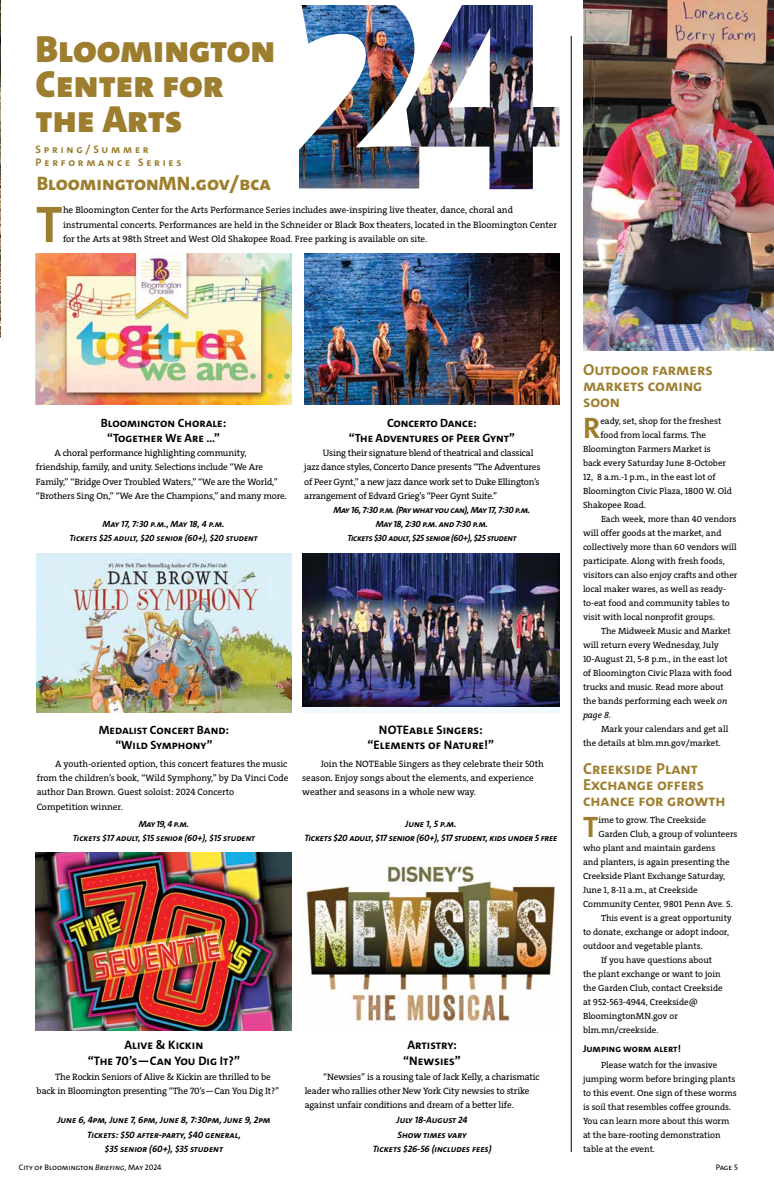
<style>
.page{position:relative;width:774px;height:1188px;background:#fff}
.page>*{position:absolute;margin:0;border:0;box-sizing:border-box;transform-origin:0 0}
.t1{font:700 52px "The Sans";color:#9d7e2e}
.t2{font:900 38px/34.9px "The Sans";color:#9d7e2e}
.t3{font:700 29.7px "The Sans";color:#9d7e2e}
.t4{font:800 19.6px "The Sans";color:#9d7e2e}
.t5{font:700 16px/16px "The Sans";color:#9d7e2e}
.t6{font:700 12.4px/15.5px "The Sans";color:#000;text-align:center}
.t7{font:700 12px/15px "The Sans";letter-spacing:-.005em;color:#000;text-align:center}
.t8{font:700 11px/13.2px "The Sans";letter-spacing:.25em;color:#9d7e2e}
.t9{font:700 10px "The Sans";color:#000}
.t10{font:9.3px/14.4px "The Serif";letter-spacing:-.01em;color:#000}
.t11{font:italic 700 9.3px/14.4px "The Sans";color:#000;text-align:center}
.t12{font:italic 700 9.3px/14px "The Sans";letter-spacing:-.02em;color:#000;text-align:center}
.t13{font:9px/14px "The Serif";color:#000}
.t14{font:italic 700 9px/14px "The Sans";color:#000;text-align:center}
.t15{font:italic 700 9px/14px "The Sans";letter-spacing:-.025em;color:#000;text-align:center}
.t16{font:italic 9px "The Serif";color:#000}
.t17{font:8px "The Sans";color:#000}
.s1{font-style:italic}
.s2{font-style:normal}
</style>
<div class="page">
<img style="left:0;top:0;width:1px;height:337px">
<img style="left:583px;top:0;width:191px;height:351px">
<hr style="left:571px;top:36px;width:1px;height:1116px;background:#000">
<img style="left:35px;top:254px;width:256px;height:150px">
<img style="left:304px;top:254px;width:256px;height:150px">
<img style="left:36px;top:853px;width:255px;height:178px">
<div style="left:302px;top:553px;width:258px;height:160px;background:linear-gradient(to right,#eff9fe,#eff9fe)"></div>
<img style="left:302px;top:553px;width:258px;height:153px">
<img style="left:37px;top:553px;width:254px;height:160px">
<img style="left:306px;top:862px;width:249px;height:162px">
<img style="left:299px;top:5px;width:261px;height:184px">
<img style="left:299px;top:5px;width:120px;height:183px">
<h2 class="t2" style="left:36px;top:32px;width:241px">Bloomington<br>Center for the Arts</h2>
<p class="t8" style="left:36px;top:143px;width:147px">Spring/Summer<br>Performance Series</p>
<h3 class="t4" style="left:37px;top:171px;width:236px">BloomingtonMN.gov/bca</h3>
<h1 class="t1" style="left:36px;top:191px;width:28px">T</h1>
<p class="t10" style="left:63px;top:203px;width:495px">he Bloomington Center for the Arts Performance Series includes awe-inspiring live theater, dance, choral and instrumental concerts. Performances are held in the Schneider or Black Box theaters, located in the Bloomington Center for the Arts at 98th Street and West Old Shakopee Road. Free parking is available on site.</p>
<h3 class="t7" style="left:101px;top:415px;width:127px">Bloomington Chorale: “Together We Are …”</h3>
<p class="t10" style="left:36px;top:446px;width:253px;text-indent:19px">A choral performance highlighting community, friendship, family, and unity. Selections include “We Are Family,” “Bridge Over Troubled Waters,” “We are the World,” “Brothers Sing On,” “We Are the Champions,” and many more.</p>
<p class="t14" style="left:69px;top:517px;width:190px">May 17, 7:30 p.m., May 18, 4 p.m.<br>Tickets $25 adult, $20 senior (60+), $20 student</p>
<h3 class="t7" style="left:349px;top:415px;width:167px">Concerto Dance:<br>“The Adventures of Peer Gynt”</h3>
<p class="t10" style="left:304px;top:446px;width:238px;text-indent:19px">Using their signature blend of theatrical and classical jazz dance styles, Concerto Dance presents “The Adventures of Peer Gynt,” a new jazz dance work set to Duke Ellington’s arrangement of Edvard Grieg’s “Peer Gynt Suite.”</p>
<p class="t15" style="left:334px;top:503px;width:198px">May 16, 7:30 p.m. (Pay what you can), May 17, 7:30 p.m.<br>May 18, 2:30 p.m. and 7:30 p.m.<br>Tickets $30 adult, $25 senior (60+), $25 student</p>
<h3 class="t7" style="left:99px;top:722px;width:132px">Medalist Concert Band: “Wild Symphony”</h3>
<p class="t10" style="left:37px;top:756px;width:253px;text-indent:19px">A youth-oriented option, this concert features the music from the children’s book, “Wild Symphony,” by Da Vinci Code author Dan Brown. Guest soloist: 2024 Concerto Competition winner.</p>
<p class="t14" style="left:73px;top:817px;width:184px">May 19, 4 p.m.<br>Tickets $17 adult, $15 senior (60+), $15 student</p>
<h3 class="t6" style="left:368px;top:722px;width:128px">NOTEable Singers: “Elements of Nature!”</h3>
<p class="t10" style="left:302px;top:756px;width:243px;text-indent:19px">Join the NOTEable Singers as they celebrate their 50th season. Enjoy songs about the elements, and experience weather and seasons in a whole new way.</p>
<p class="t12" style="left:304px;top:817px;width:254px">June 1, 5 p.m.<br>Tickets $20 adult, $17 senior (60+), $17 student, kids under 5 free</p>
<h3 class="t6" style="left:88px;top:1037px;width:154px">Alive &amp; Kickin<br>“The 70’s—Can You Dig It?”</h3>
<p class="t10" style="left:37px;top:1069px;width:244px;text-indent:19px">The Rockin Seniors of Alive &amp; Kickin are thrilled to be back in Bloomington presenting “The 70’s—Can You Dig It?”</p>
<p class="t11" style="left:57px;top:1113px;width:215px">June 6, 4pm, June 7, 6pm, June 8, 7:30pm, June 9, 2pm<br>Tickets: $50 after-party, $40 general,<br>$35 senior (60+), $35 student</p>
<h3 class="t6" style="left:403px;top:1037px;width:59px">Artistry: “Newsies”</h3>
<p class="t10" style="left:305px;top:1069px;width:237px;text-indent:19px">“Newsies” is a rousing tale of Jack Kelly, a charismatic leader who rallies other New York City newsies to strike against unfair conditions and dream of a better life.</p>
<p class="t11" style="left:373px;top:1113px;width:120px">July 18-August 24<br>Show times vary<br>Tickets $26-56 (includes fees)</p>
<h3 class="t5" style="left:583px;top:361px;width:131px">Outdoor farmers markets coming soon</h3>
<h3 class="t3" style="left:583px;top:409px;width:19px">R</h3>
<p class="t13" style="left:600px;top:414px;width:122px">eady, set, shop for the freshest</p>
<p class="t13" style="left:600px;top:428px;width:107px">food from local farms. The</p>
<p class="t13" style="left:583px;top:442px;width:129px">Bloomington Farmers Market is</p>
<p class="t13" style="left:583px;top:456px;width:145px">back every Saturday June 8-October</p>
<p class="t13" style="left:583px;top:470px;width:134px">12, 8 a.m.-1 p.m., in the east lot of</p>
<p class="t13" style="left:583px;top:484px;width:151px">Bloomington Civic Plaza, 1800 W. Old</p>
<p class="t13" style="left:583px;top:498px;width:64px">Shakopee Road.</p>
<p class="t13" style="left:601px;top:512px;width:137px">Each week, more than 40 vendors</p>
<p class="t13" style="left:583px;top:526px;width:140px">will offer goods at the market, and</p>
<p class="t13" style="left:583px;top:540px;width:155px">collectively more than 60 vendors will</p>
<p class="t13" style="left:583px;top:554px;width:143px">participate. Along with fresh foods,</p>
<p class="t13" style="left:583px;top:568px;width:156px">visitors can also enjoy crafts and other</p>
<p class="t13" style="left:583px;top:582px;width:145px">local maker wares, as well as ready-</p>
<p class="t13" style="left:583px;top:596px;width:148px">to-eat food and community tables to</p>
<p class="t13" style="left:583px;top:610px;width:134px">visit with local nonprofit groups.</p>
<p class="t13" style="left:601px;top:624px;width:131px">The Midweek Music and Market</p>
<p class="t13" style="left:583px;top:638px;width:137px">will return every Wednesday, July</p>
<p class="t13" style="left:583px;top:652px;width:146px">10-August 21, 5-8 p.m., in the east lot</p>
<p class="t13" style="left:583px;top:666px;width:151px">of Bloomington Civic Plaza with food</p>
<p class="t13" style="left:583px;top:680px;width:142px">trucks and music. Read more about</p>
<p class="t13" style="left:583px;top:694px;width:146px">the bands performing each week <span class="s1">on</span></p>
<p class="t16" style="left:583px;top:709px;width:29px">page 8<span class="s2">.</span></p>
<p class="t13" style="left:601px;top:722px;width:129px">Mark your calendars and get all</p>
<p class="t13" style="left:583px;top:736px;width:139px">the details at blm.mn.gov/market.</p>
<h3 class="t5" style="left:583px;top:760px;width:144px">Creekside Plant<br>Exchange offers chance for growth</h3>
<h3 class="t3" style="left:583px;top:808px;width:17px">T</h3>
<p class="t13" style="left:598px;top:813px;width:109px">ime to grow. The Creekside</p>
<p class="t13" style="left:598px;top:827px;width:141px">Garden Club, a group of volunteers</p>
<p class="t13" style="left:583px;top:841px;width:134px">who plant and maintain gardens</p>
<p class="t13" style="left:583px;top:855px;width:148px">and planters, is again presenting the</p>
<p class="t13" style="left:583px;top:869px;width:144px">Creekside Plant Exchange Saturday,</p>
<p class="t13" style="left:583px;top:883px;width:116px">June 1, 8-11 a.m., at Creekside</p>
<p class="t13" style="left:583px;top:897px;width:151px">Community Center, 9801 Penn Ave. S.</p>
<p class="t13" style="left:601px;top:911px;width:133px">This event is a great opportunity</p>
<p class="t13" style="left:583px;top:925px;width:148px">to donate, exchange or adopt indoor,</p>
<p class="t13" style="left:583px;top:939px;width:121px">outdoor and vegetable plants.</p>
<p class="t13" style="left:601px;top:953px;width:113px">If you have questions about</p>
<p class="t13" style="left:583px;top:967px;width:139px">the plant exchange or want to join</p>
<p class="t13" style="left:583px;top:981px;width:141px">the Garden Club, contact Creekside</p>
<p class="t13" style="left:583px;top:995px;width:116px">at 952-563-4944, Creekside@</p>
<p class="t13" style="left:583px;top:1009px;width:96px">BloomingtonMN.gov or</p>
<p class="t13" style="left:583px;top:1023px;width:77px">blm.mn/creekside.</p>
<p class="t9" style="left:583px;top:1042px;width:99px">Jumping worm alert!</p>
<p class="t13" style="left:583px;top:1058px;width:155px;text-indent:18px">Please watch for the invasive jumping worm before bringing plants to this event. One sign of these worms is soil that resembles coffee grounds.<br>You can learn more about this worm at the bare-rooting demonstration table at the event.</p>
<p class="t17" style="left:19px;top:1162px;width:144px">City of Bloomington <span class="s1">Briefing</span>, May 2024</p>
<p class="t17" style="left:716px;top:1162px;width:23px">Page 5</p>
</div>
